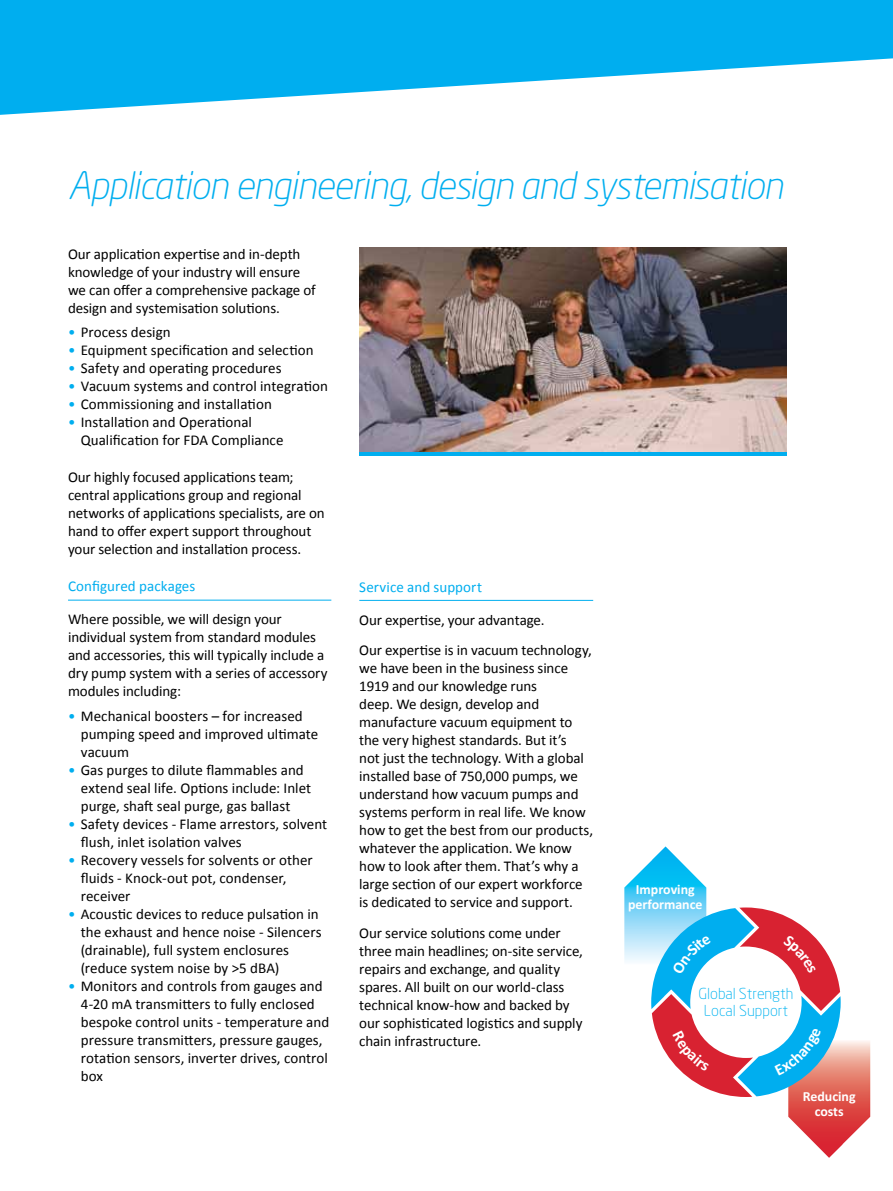
<style>
.page{position:relative;width:893px;height:1191px;background:#fff}
.page>*{position:absolute;margin:0;border:0;box-sizing:border-box;transform-origin:0 0}
.t1{font:italic 300 37.5px "Neo Sans Std";letter-spacing:-.03em;color:#00aeef}
.t2{font:15px/18px "Calibri";letter-spacing:-.005em;color:#000}
.t3{font:15px "Calibri";letter-spacing:.005em;color:#00aeef}
.t4{font:300 15px/17.1px "Neo Sans W1 G";letter-spacing:-.005em;color:#00b3f0;text-align:center}
.t5{font:700 13.95px/15px "Calibri";color:#fff;text-align:center}
.s1{color:#00aeef}
</style>
<div class="page">
<div style="left:359px;top:252px;width:428px;height:204px;background:linear-gradient(to right,#00aeef,#00aeef)"></div>
<svg style="left:0;top:0;width:893px;height:115px;fill:#00aeef"></svg>
<hr style="left:68px;top:600px;width:263px;height:1px;background:#00aeef">
<img style="left:788px;top:1041px;width:82px;height:116px">
<img style="left:624px;top:846px;width:82px;height:116px">
<hr style="left:359px;top:600px;width:234px;height:1px;background:#00aeef">
<img style="left:359px;top:247px;width:428px;height:204px">
<svg style="left:651px;top:907px;width:190px;height:190px"></svg>
<h1 class="t1" style="left:68px;top:163px;width:717px">Application engineering, design and systemisation</h1>
<p class="t2" style="left:68px;top:245px;width:249px">Our application expertise and in-depth knowledge of your industry will ensure we can offer a comprehensive package of design and systemisation solutions.</p>
<p class="t2" style="left:68px;top:323px;width:104px"><span class="s1">•</span> Process design</p>
<p class="t2" style="left:68px;top:341px;width:247px"><span class="s1">•</span> Equipment specification and selection</p>
<p class="t2" style="left:68px;top:359px;width:215px"><span class="s1">•</span> Safety and operating procedures</p>
<p class="t2" style="left:68px;top:377px;width:261px"><span class="s1">•</span> Vacuum systems and control integration</p>
<p class="t2" style="left:68px;top:395px;width:205px"><span class="s1">•</span> Commissioning and installation</p>
<p class="t2" style="left:81px;top:413px;width:204px;text-indent:-13px"><span class="s1">•</span> Installation and Operational<br>Qualification for FDA Compliance</p>
<p class="t2" style="left:68px;top:468px;width:258px">Our highly focused applications team; central applications group and regional networks of applications specialists, are on hand to offer expert support throughout your selection and installation process.</p>
<p class="t3" style="left:68px;top:577px;width:129px">Configured packages</p>
<p class="t2" style="left:68px;top:610px;width:261px">Where possible, we will design your individual system from standard modules and accessories, this will typically include a dry pump system with a series of accessory modules including:</p>
<p class="t2" style="left:81px;top:707px;width:239px;text-indent:-13px"><span class="s1">•</span> Mechanical boosters – for increased pumping speed and improved ultimate vacuum</p>
<p class="t2" style="left:81px;top:761px;width:232px;text-indent:-13px"><span class="s1">•</span> Gas purges to dilute flammables and extend seal life. Options include: Inlet purge, shaft seal purge, gas ballast</p>
<p class="t2" style="left:81px;top:815px;width:248px;text-indent:-13px"><span class="s1">•</span> Safety devices - Flame arrestors, solvent flush, inlet isolation valves</p>
<p class="t2" style="left:81px;top:851px;width:233px;text-indent:-13px"><span class="s1">•</span> Recovery vessels for solvents or other fluids - Knock-out pot, condenser, receiver</p>
<p class="t2" style="left:81px;top:905px;width:242px;text-indent:-13px"><span class="s1">•</span> Acoustic devices to reduce pulsation in the exhaust and hence noise - Silencers (drainable), full system enclosures (reduce system noise by &gt;5 dBA)</p>
<p class="t2" style="left:81px;top:977px;width:250px;text-indent:-13px"><span class="s1">•</span> Monitors and controls from gauges and 4-20 mA transmitters to fully enclosed bespoke control units - temperature and pressure transmitters, pressure gauges, rotation sensors, inverter drives, control box</p>
<p class="t3" style="left:359px;top:577px;width:124px">Service and support</p>
<p class="t2" style="left:359px;top:604px;width:234px;line-height:30.8px">Our expertise, your advantage.<br>Our expertise is in vacuum technology,</p>
<p class="t2" style="left:359px;top:659px;width:235px">we have been in the business since 1919 and our knowledge runs<br>deep. We design, develop and manufacture vacuum equipment to the very highest standards. But it’s<br>not just the technology. With a global installed base of 750,000 pumps, we understand how vacuum pumps and systems perform in real life. We know how to get the best from our products, whatever the application. We know how to look after them. That’s why a large section of our expert workforce is dedicated to service and support.</p>
<p class="t2" style="left:359px;top:924px;width:225px">Our service solutions come under three main headlines; on-site service, repairs and exchange, and quality spares. All built on our world-class technical know-how and backed by our sophisticated logistics and supply chain infrastructure.</p>
<p class="t5" style="left:628px;top:882px;width:76px">Improving performance</p>
<p class="t4" style="left:698px;top:985px;width:96px">Global Strength<br>Local Support</p>
<p class="t5" style="left:803px;top:1088px;width:54px">Reducing costs</p>
</div>
